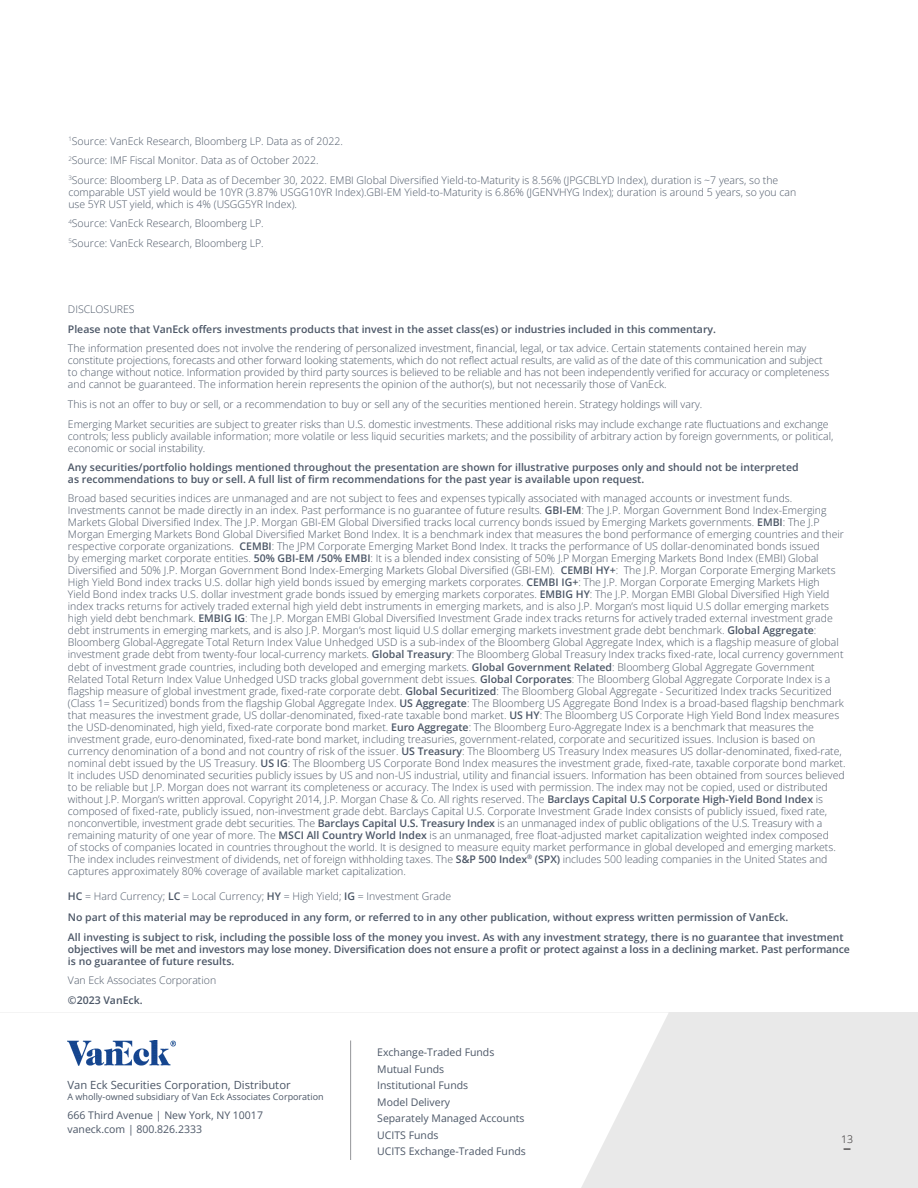
<style>
.page{position:relative;width:918px;height:1188px;background:#fff}
.page>*{position:absolute;margin:0;border:0;box-sizing:border-box;transform-origin:0 0}
.t1{font:11.25px "Open Sans";color:#4b5666}
.Disclosure_last_page{font:300 10.5px/12px "Open Sans";color:#4b5666}
.Disclosure_last_page-2{font:600 10.5px/12px "Open Sans";color:#4b5666}
.Disclosure{font:300 10.5px/12px "Open Sans";color:#4b5666}
.t2{font:10.5px/16.5px "Open Sans";color:#4b5666}
.Fund-MutualFund{font:300 10.5px "Open Sans";color:#4b5666}
.t3{font:300 10.5px "Open Sans";color:#231f20}
.t4{font:9px "Open Sans";color:#4b5666}
.s1{font-weight:600}
</style>
<div class="page">
<div style="left:0;top:1012px;width:918px;height:176px;background:#e9e9e9"></div>
<svg style="left:0;top:1012px;width:668px;height:176px;background:#fdfdfd"></svg>
<img style="left:68px;top:1040px;width:108px;height:25px">
<hr style="left:350px;top:1040px;width:1px;height:120px;background:#959699">
<p class="Disclosure" style="left:68px;top:135px;width:276px"><sup>1</sup>Source: VanEck Research, Bloomberg LP. Data as of 2022.</p>
<p class="Disclosure" style="left:68px;top:154px;width:252px"><sup>2</sup>Source: IMF Fiscal Monitor. Data as of October 2022.</p>
<p class="Disclosure" style="left:68px;top:174px;width:729px"><sup>3</sup>Source: Bloomberg LP. Data as of December 30, 2022. EMBI Global Diversified Yield-to-Maturity is 8.56% (JPGCBLYD Index), duration is ~7 years, so the comparable UST yield would be 10YR (3.87% USGG10YR Index).GBI-EM Yield-to-Maturity is 6.86% (JGENVHYG Index); duration is around 5 years, so you can use 5YR UST yield, which is 4% (USGG5YR Index).</p>
<p class="Disclosure" style="left:68px;top:217px;width:197px"><sup>4</sup>Source: VanEck Research, Bloomberg LP.</p>
<p class="Disclosure" style="left:68px;top:237px;width:197px"><sup>5</sup>Source: VanEck Research, Bloomberg LP.</p>
<p class="Disclosure_last_page" style="left:68px;top:303px;width:68px">DISCLOSURES</p>
<p class="Disclosure_last_page-2" style="left:68px;top:323px;width:650px">Please note that VanEck offers investments products that invest in the asset class(es) or industries included in this commentary.</p>
<p class="Disclosure_last_page" style="left:68px;top:342px;width:763px">The information presented does not involve the rendering of personalized investment, financial, legal, or tax advice. Certain statements contained herein may constitute projections, forecasts and other forward looking statements, which do not reflect actual results, are valid as of the date of this communication and subject to change without notice. Information provided by third party sources is believed to be reliable and has not been independently verified for accuracy or completeness and cannot be guaranteed. The information herein represents the opinion of the author(s), but not necessarily those of VanEck.</p>
<p class="Disclosure_last_page" style="left:68px;top:398px;width:636px">This is not an offer to buy or sell, or a recommendation to buy or sell any of the securities mentioned herein. Strategy holdings will vary.</p>
<p class="Disclosure_last_page" style="left:68px;top:417px;width:767px">Emerging Market securities are subject to greater risks than U.S. domestic investments. These additional risks may include exchange rate fluctuations and exchange controls; less publicly available information; more volatile or less liquid securities markets; and the possibility of arbitrary action by foreign governments, or political, economic or social instability.</p>
<p class="Disclosure_last_page-2" style="left:68px;top:461px;width:732px">Any securities/portfolio holdings mentioned throughout the presentation are shown for illustrative purposes only and should not be interpreted as recommendations to buy or sell. A full list of firm recommendations for the past year is available upon request.</p>
<p class="Disclosure_last_page" style="left:68px;top:492px;width:779px">Broad based securities indices are unmanaged and are not subject to fees and expenses typically associated with managed accounts or investment funds.<br>Investments cannot be made directly in an index. Past performance is no guarantee of future results. <span class="s1">GBI-EM</span>: The J.P. Morgan Government Bond Index-Emerging Markets Global Diversified Index. The J.P. Morgan GBI-EM Global Diversified tracks local currency bonds issued by Emerging Markets governments. <span class="s1">EMBI</span>: The J.P Morgan Emerging Markets Bond Global Diversified Market Bond Index. It is a benchmark index that measures the bond performance of emerging countries and their respective corporate organizations. <span class="s1">CEMBI</span>: The JPM Corporate Emerging Market Bond Index. It tracks the performance of US dollar-denominated bonds issued<br>by emerging market corporate entities. <span class="s1">50% GBI-EM /50% EMBI</span>: It is a blended index consisting of 50% J.P Morgan Emerging Markets Bond Index (EMBI) Global Diversified and 50% J.P. Morgan Government Bond Index-Emerging Markets Global Diversified (GBI-EM). <span class="s1">CEMBI HY+</span>: The J.P. Morgan Corporate Emerging Markets High Yield Bond index tracks U.S. dollar high yield bonds issued by emerging markets corporates. <span class="s1">CEMBI IG+</span>: The J.P. Morgan Corporate Emerging Markets High<br>Yield Bond index tracks U.S. dollar investment grade bonds issued by emerging markets corporates. <span class="s1">EMBIG HY</span>: The J.P. Morgan EMBI Global Diversified High Yield index tracks returns for actively traded external high yield debt instruments in emerging markets, and is also J.P. Morgan’s most liquid U.S dollar emerging markets high yield debt benchmark. <span class="s1">EMBIG IG</span>: The J.P. Morgan EMBI Global Diversified Investment Grade index tracks returns for actively traded external investment grade debt instruments in emerging markets, and is also J.P. Morgan’s most liquid U.S dollar emerging markets investment grade debt benchmark. <span class="s1">Global Aggregate</span>:<br>Bloomberg Global-Aggregate Total Return Index Value Unhedged USD is a sub-index of the Bloomberg Global Aggregate Index, which is a flagship measure of global investment grade debt from twenty-four local-currency markets. <span class="s1">Global Treasury</span>: The Bloomberg Global Treasury Index tracks fixed-rate, local currency government debt of investment grade countries, including both developed and emerging markets. <span class="s1">Global Government Related</span>: Bloomberg Global Aggregate Government Related Total Return Index Value Unhedged USD tracks global government debt issues. <span class="s1">Global Corporates</span>: The Bloomberg Global Aggregate Corporate Index is a flagship measure of global investment grade, fixed-rate corporate debt. <span class="s1">Global Securitized</span>: The Bloomberg Global Aggregate - Securitized Index tracks Securitized (Class 1= Securitized) bonds from the flagship Global Aggregate Index. <span class="s1">US Aggregate</span>: The Bloomberg US Aggregate Bond Index is a broad-based flagship benchmark that measures the investment grade, US dollar-denominated, fixed-rate taxable bond market. <span class="s1">US HY</span>: The Bloomberg US Corporate High Yield Bond Index measures the USD-denominated, high yield, fixed-rate corporate bond market. <span class="s1">Euro Aggregate</span>: The Bloomberg Euro-Aggregate Index is a benchmark that measures the investment grade, euro-denominated, fixed-rate bond market, including treasuries, government-related, corporate and securitized issues. Inclusion is based on currency denomination of a bond and not country of risk of the issuer. <span class="s1">US Treasury</span>: The Bloomberg US Treasury Index measures US dollar-denominated, fixed-rate, nominal debt issued by the US Treasury. <span class="s1">US IG</span>: The Bloomberg US Corporate Bond Index measures the investment grade, fixed-rate, taxable corporate bond market.<br>It includes USD denominated securities publicly issues by US and non-US industrial, utility and financial issuers. Information has been obtained from sources believed to be reliable but J.P. Morgan does not warrant its completeness or accuracy. The Index is used with permission. The index may not be copied, used or distributed without J.P. Morgan’s written approval. Copyright 2014, J.P. Morgan Chase &amp; Co. All rights reserved. The <span class="s1">Barclays Capital U.S Corporate High-Yield Bond Index</span> is composed of fixed-rate, publicly issued, non-investment grade debt. Barclays Capital U.S. Corporate Investment Grade Index consists of publicly issued, fixed rate, nonconvertible, investment grade debt securities. The <span class="s1">Barclays Capital U.S. Treasury Index</span> is an unmanaged index of public obligations of the U.S. Treasury with a remaining maturity of one year of more. The <span class="s1">MSCI All Country World Index</span> is an unmanaged, free float-adjusted market capitalization weighted index composed<br>of stocks of companies located in countries throughout the world. It is designed to measure equity market performance in global developed and emerging markets.<br>The index includes reinvestment of dividends, net of foreign withholding taxes. The <span class="s1">S&amp;P 500 Index</span><sup>®</sup> <span class="s1">(SPX)</span> includes 500 leading companies in the United States and captures approximately 80% coverage of available market capitalization.</p>
<p class="Fund-MutualFund" style="left:68px;top:889px;width:385px"><span class="s1">HC</span> = Hard Currency; <span class="s1">LC</span> = Local Currency; <span class="s1">HY</span> = High Yield; <span class="s1">IG</span> = Investment Grade</p>
<p class="Disclosure_last_page-2" style="left:68px;top:911px;width:722px">No part of this material may be reproduced in any form, or referred to in any other publication, without express written permission of VanEck.</p>
<p class="Disclosure_last_page-2" style="left:68px;top:930px;width:784px">All investing is subject to risk, including the possible loss of the money you invest. As with any investment strategy, there is no guarantee that investment objectives will be met and investors may lose money. Diversification does not ensure a profit or protect against a loss in a declining market. Past performance is no guarantee of future results.</p>
<p class="Disclosure_last_page" style="left:68px;top:974px;width:150px">Van Eck Associates Corporation</p>
<p class="Disclosure_last_page-2" style="left:68px;top:993px;width:76px">©2023 VanEck.</p>
<p class="t1" style="left:68px;top:1077px;width:225px">Van Eck Securities Corporation, Distributor</p>
<p class="t4" style="left:68px;top:1090px;width:258px">A wholly-owned subsidiary of Van Eck Associates Corporation</p>
<p class="t2" style="left:68px;top:1108px;width:197px;line-height:13.5px">666 Third Avenue | New York, NY 10017 vaneck.com | 800.826.2333</p>
<p class="t2" style="left:377px;top:1044px;width:150px">Exchange-Traded Funds<br>Mutual Funds<br>Institutional Funds<br>Model Delivery<br>Separately Managed Accounts<br>UCITS Funds<br>UCITS Exchange-Traded Funds</p>
<p class="t3" style="left:841px;top:1132px;width:13px">13</p>
</div>
